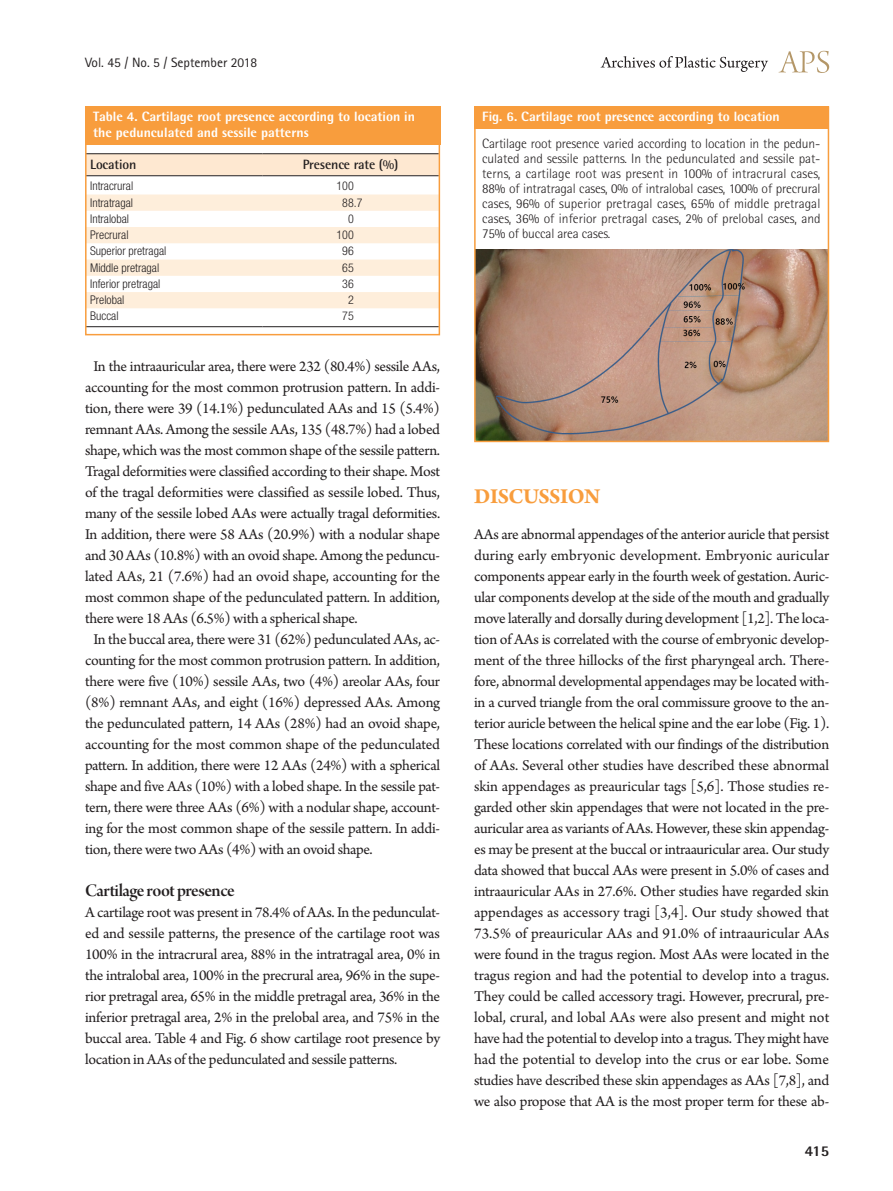
<style>
.page{position:relative;width:893px;height:1191px;background:#fff}
.page>*{position:absolute;margin:0;border:0;box-sizing:border-box;transform-origin:0 0}
.대제목{font:700 22.5px "Arno Pro";letter-spacing:-.02em;color:#f89d3d}
.중제목{font:18.75px "Arno Pro Smbd Display";letter-spacing:-.025em;color:#231f20}
.본문_0{font:15.75px/21px "Arno Pro";letter-spacing:-.02em;color:#231f20;text-align:justify}
.본문{font:15.75px/21px "Arno Pro";letter-spacing:-.02em;color:#231f20;text-align:justify}
.t1{font:800 15px "Rotis Semi Sans Std";color:#231f20}
.그림설명{font:300 13.5px/15px "Rotis Semi Sans Std";color:#231f20;text-align:justify}
.표그림제목{font:800 13.5px/16.2px "Rotis Semi Sans Std";color:#fff}
.t2{font:13.5px "Rotis Sans Serif Std";color:#231f20}
.표열제목{font:700 13.5px "Rotis Semi Sans Std";letter-spacing:-.01em;color:#231f20}
.표본문{font:300 condensed 12px "Helvetica Neue LT Std";color:#231f20}
</style>
<div class="page">
<svg style="left:779px;top:51px;width:50px;height:22px"></svg>
<svg style="left:601px;top:56px;width:167px;height:16px"></svg>
<div style="left:88px;top:154px;width:349px;height:21px;background:#fee8d1"></div>
<svg style="left:88px;top:176px;width:349px;height:133px"></svg>
<svg style="left:88px;top:194px;width:349px;height:114px"></svg>
<hr style="left:86px;top:153px;width:176px;height:1px;background:#231f20">
<hr style="left:262px;top:153px;width:177px;height:1px;background:#231f20">
<hr style="left:86px;top:175px;width:176px;height:1px;background:#231f20">
<hr style="left:262px;top:175px;width:177px;height:1px;background:#231f20">
<hr style="left:86px;top:326px;width:176px;height:1px;background:#231f20">
<hr style="left:262px;top:326px;width:177px;height:1px;background:#231f20">
<div style="left:85px;top:106px;width:355px;height:39px;background:#f89d3d"></div>
<div style="left:85px;top:106px;width:355px;height:229px;border:2px solid #f89d3d"></div>
<img style="left:477px;top:250px;width:349px;height:189px">
<div style="left:474px;top:106px;width:354px;height:23px;background:#f89d3d"></div>
<div style="left:474px;top:106px;width:355px;height:336px;border:2px solid #f89d3d"></div>
<p class="t2" style="left:85px;top:54px;width:174px">Vol. 45 / No. 5 / September 2018</p>
<p class="표그림제목" style="left:93px;top:108px;width:323px">Table 4. Cartilage root presence according to location in the pedunculated and sessile patterns</p>
<p class="표열제목" style="left:90px;top:156px;width:48px">Location</p>
<p class="표열제목" style="left:303px;top:156px;width:97px">Presence rate (%)</p>
<p class="표본문" style="left:90px;top:179px;width:45px">Intracrural</p>
<p class="표본문" style="left:336px;top:179px;width:19px">100</p>
<p class="표본문" style="left:90px;top:195px;width:44px">Intratragal</p>
<p class="표본문" style="left:342px;top:195px;width:22px">88.7</p>
<p class="표본문" style="left:90px;top:212px;width:40px">Intralobal</p>
<p class="표본문" style="left:348px;top:212px;width:7px">0</p>
<p class="표본문" style="left:90px;top:228px;width:40px">Precrural</p>
<p class="표본문" style="left:336px;top:228px;width:19px">100</p>
<p class="표본문" style="left:90px;top:244px;width:78px">Superior pretragal</p>
<p class="표본문" style="left:342px;top:244px;width:13px">96</p>
<p class="표본문" style="left:90px;top:260px;width:71px">Middle pretragal</p>
<p class="표본문" style="left:342px;top:260px;width:13px">65</p>
<p class="표본문" style="left:90px;top:277px;width:72px">Inferior pretragal</p>
<p class="표본문" style="left:342px;top:277px;width:13px">36</p>
<p class="표본문" style="left:90px;top:293px;width:36px">Prelobal</p>
<p class="표본문" style="left:348px;top:293px;width:7px">2</p>
<p class="표본문" style="left:90px;top:309px;width:30px">Buccal</p>
<p class="표본문" style="left:342px;top:309px;width:13px">75</p>
<p class="본문" style="left:85px;top:357px;width:357px;text-indent:9px">In the intraauricular area, there were 232 (80.4%) sessile AAs, accounting for the most common protrusion pattern. In addi&shy;tion, there were 39 (14.1%) pedunculated AAs and 15 (5.4%) remnant AAs. Among the sessile AAs, 135 (48.7%) had a lobed shape, which was the most common shape of the sessile pattern.<br>Tragal deformities were classified according to their shape. Most of the tragal deformities were classified as sessile lobed. Thus, many of the sessile lobed AAs were actually tragal deformities.<br>In addition, there were 58 AAs (20.9%) with a nodular shape and 30 AAs (10.8%) with an ovoid shape. Among the peduncu&shy;lated AAs, 21 (7.6%) had an ovoid shape, accounting for the most common shape of the pedunculated pattern. In addition, there were 18 AAs (6.5%) with a spherical shape.</p>
<p class="본문" style="left:85px;top:630px;width:357px;text-indent:9px">In the buccal area, there were 31 (62%) pedunculated AAs, ac&shy;counting for the most common protrusion pattern. In addition, there were five (10%) sessile AAs, two (4%) areolar AAs, four (8%) remnant AAs, and eight (16%) depressed AAs. Among the pedunculated pattern, 14 AAs (28%) had an ovoid shape, accounting for the most common shape of the pedunculated pattern. In addition, there were 12 AAs (24%) with a spherical shape and five AAs (10%) with a lobed shape. In the sessile pat&shy;tern, there were three AAs (6%) with a nodular shape, account&shy;ing for the most common shape of the sessile pattern. In addi&shy;tion, there were two AAs (4%) with an ovoid shape.</p>
<p class="중제목" style="left:85px;top:880px;width:151px">Cartilage root presence</p>
<p class="본문_0" style="left:85px;top:903px;width:357px">A cartilage root was present in 78.4% of AAs. In the pedunculat&shy;ed and sessile patterns, the presence of the cartilage root was 100% in the intracrural area, 88% in the intratragal area, 0% in the intralobal area, 100% in the precrural area, 96% in the supe&shy;rior pretragal area, 65% in the middle pretragal area, 36% in the inferior pretragal area, 2% in the prelobal area, and 75% in the buccal area. Table 4 and Fig. 6 show cartilage root presence by location in AAs of the pedunculated and sessile patterns.</p>
<p class="표그림제목" style="left:482px;top:108px;width:299px">Fig. 6. Cartilage root presence according to location</p>
<p class="그림설명" style="left:482px;top:136px;width:340px">Cartilage root presence varied according to location in the pedun&shy;culated and sessile patterns. In the pedunculated and sessile pat&shy;terns, a cartilage root was present in 100% of intracrural cases, 88% of intratragal cases, 0% of intralobal cases, 100% of precrural cases, 96% of superior pretragal cases, 65% of middle pretragal cases, 36% of inferior pretragal cases, 2% of prelobal cases, and 75% of buccal area cases.</p>
<p class="대제목" style="left:474px;top:483px;width:128px">DISCUSSION</p>
<p class="본문_0" style="left:474px;top:525px;width:357px">AAs are abnormal appendages of the anterior auricle that persist during early embryonic development. Embryonic auricular components appear early in the fourth week of gestation. Auric&shy;ular components develop at the side of the mouth and gradually move laterally and dorsally during development [1,2]. The loca&shy;tion of AAs is correlated with the course of embryonic develop&shy;ment of the three hillocks of the first pharyngeal arch. There&shy;fore, abnormal developmental appendages may be located with&shy;in a curved triangle from the oral commissure groove to the an&shy;terior auricle between the helical spine and the ear lobe (Fig. 1).<br>These locations correlated with our findings of the distribution of AAs. Several other studies have described these abnormal skin appendages as preauricular tags [5,6]. Those studies re&shy;garded other skin appendages that were not located in the pre&shy;auricular area as variants of AAs. However, these skin appendag&shy;es may be present at the buccal or intraauricular area. Our study data showed that buccal AAs were present in 5.0% of cases and intraauricular AAs in 27.6%. Other studies have regarded skin appendages as accessory tragi [3,4]. Our study showed that 73.5% of preauricular AAs and 91.0% of intraauricular AAs were found in the tragus region. Most AAs were located in the tragus region and had the potential to develop into a tragus.<br>They could be called accessory tragi. However, precrural, pre&shy;lobal, crural, and lobal AAs were also present and might not have had the potential to develop into a tragus. They might have had the potential to develop into the crus or ear lobe. Some studies have described these skin appendages as AAs [7,8], and we also propose that AA is the most proper term for these ab-</p>
<p class="t1" style="left:805px;top:1141px;width:26px">415</p>
</div>
